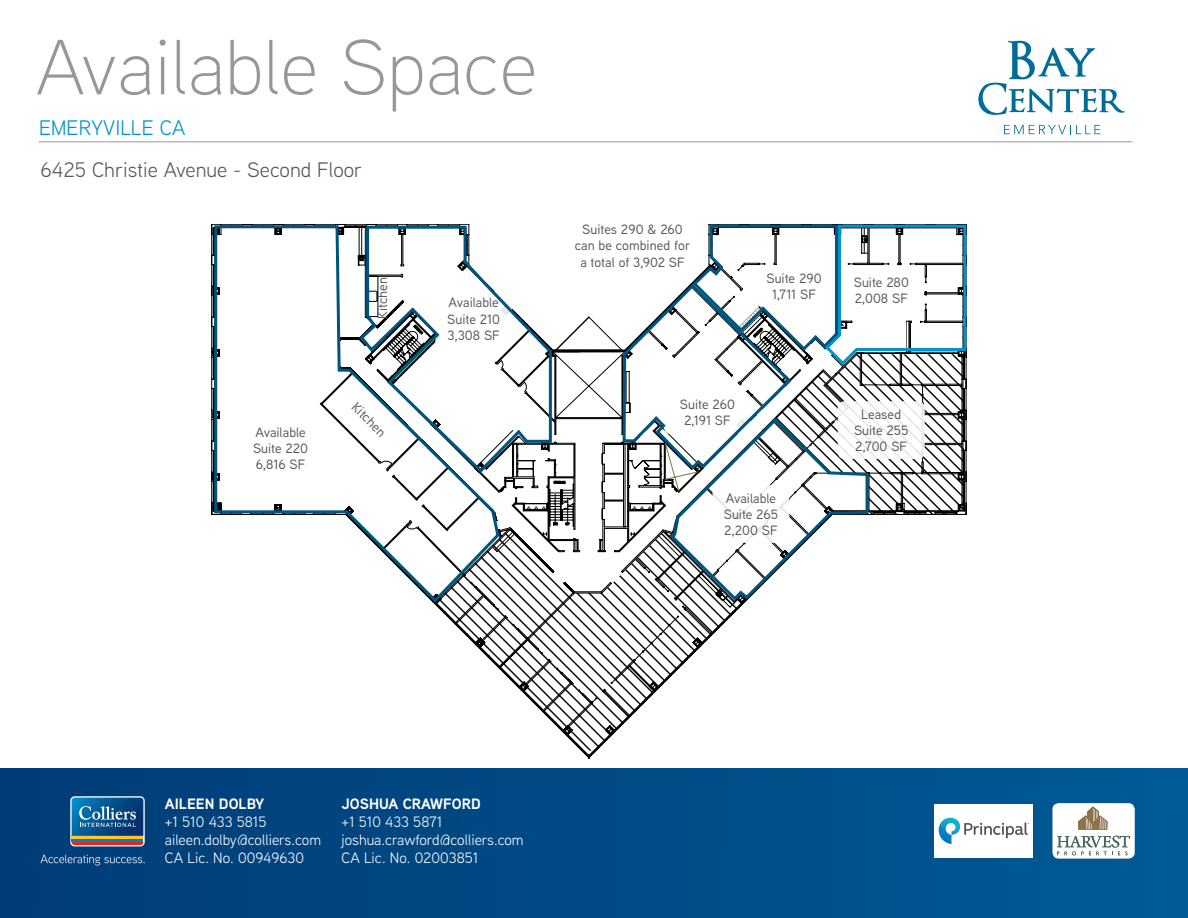
<style>
.page{position:relative;width:1188px;height:918px;background:#fff}
.page>*{position:absolute;margin:0;border:0;box-sizing:border-box;transform-origin:0 0}
.t1{font:300 78px "Aaux Next";letter-spacing:.005em;color:#95979a}
.t2{font:21px "Aaux Next";color:#58595b}
.t3{font:21px "Aaux Next";letter-spacing:.005em;color:#0093d0}
.t4{font:15px/18px "Aaux Next";color:#fff}
.t5{font:700 15px "Aaux Next";color:#fff}
.t6{font:500 13.5px/16.2px "Aaux Next";color:#58595b;text-align:center}
</style>
<div class="page">
<hr style="left:39px;top:141px;width:1093px;height:1px;background:#95979a">
<svg style="left:978px;top:41px;width:147px;height:74px"></svg>
<svg style="left:1004px;top:125px;width:96px;height:9px"></svg>
<svg style="left:213px;top:224px;width:288px;height:545px"></svg>
<svg style="left:435px;top:528px;width:305px;height:223px"></svg>
<div style="left:237px;top:421px;width:87px;height:57px;background:#fff;border-radius:7px"></div>
<svg style="left:358px;top:224px;width:191px;height:251px"></svg>
<svg style="left:549px;top:224px;width:418px;height:379px"></svg>
<div style="left:0;top:769px;width:1188px;height:149px;background:linear-gradient(to right,#003b76,#055d97)"></div>
<svg style="left:283px;top:849px;width:905px;height:69px;background:#004e89"></svg>
<div style="left:1053px;top:804px;width:81px;height:54px;background:#fff;border-radius:6px"></div>
<svg style="left:1078px;top:806px;width:30px;height:24px"></svg>
<svg style="left:1057px;top:836px;width:73px;height:19px"></svg>
<div style="left:1053px;top:804px;width:81px;height:54px;border:1px solid #fff;border-radius:6px"></div>
<div style="left:935px;top:804px;width:98px;height:54px;background:#fff"></div>
<svg style="left:939px;top:818px;width:90px;height:26px"></svg>
<svg style="left:41px;top:855px;width:104px;height:10px"></svg>
<svg style="left:70px;top:796px;width:75px;height:50px;background:#457495"></svg>
<h1 class="t1" style="left:36px;top:15px;width:503px">Available Space</h1>
<h2 class="t3" style="left:39px;top:113px;width:148px">EMERYVILLE CA</h2>
<h2 class="t2" style="left:40px;top:155px;width:323px">6425 Christie Avenue - Second Floor</h2>
<p class="t6" style="left:253px;top:424px;width:57px;text-align:left">Available<br>Suite 220<br>6,816 SF</p>
<p class="t6" style="left:374px;top:319px;width:43px;rotate:-90deg">Kitchen</p>
<p class="t6" style="left:360px;top:399px;width:43px;rotate:45deg">Kitchen</p>
<p class="t6" style="left:447px;top:294px;width:54px;text-align:justify">Available Suite 210<br>3,308 SF</p>
<p class="t6" style="left:575px;top:221px;width:117px">Suites 290 &amp; 260 can be combined for a total of 3,902 SF</p>
<p class="t6" style="left:766px;top:270px;width:57px">Suite 290<br>1,711 SF</p>
<p class="t6" style="left:854px;top:274px;width:57px;text-align:left">Suite 280<br>2,008 SF</p>
<p class="t6" style="left:680px;top:395px;width:57px">Suite 260<br>2,191 SF</p>
<p class="t6" style="left:854px;top:406px;width:56px">Leased<br>Suite 255<br>2,700 SF</p>
<p class="t6" style="left:724px;top:490px;width:56px;text-align:left">Available<br>Suite 265<br>2,200 SF</p>
<p class="t5" style="left:165px;top:793px;width:101px">AILEEN DOLBY</p>
<p class="t4" style="left:165px;top:812px;width:158px">+1 510 433 5815 aileen.dolby@colliers.com<br>CA Lic. No. 00949630</p>
<p class="t5" style="left:342px;top:793px;width:141px">JOSHUA CRAWFORD</p>
<p class="t4" style="left:342px;top:812px;width:184px">+1 510 433 5871 joshua.crawford@colliers.com<br>CA Lic. No. 02003851</p>
</div>
